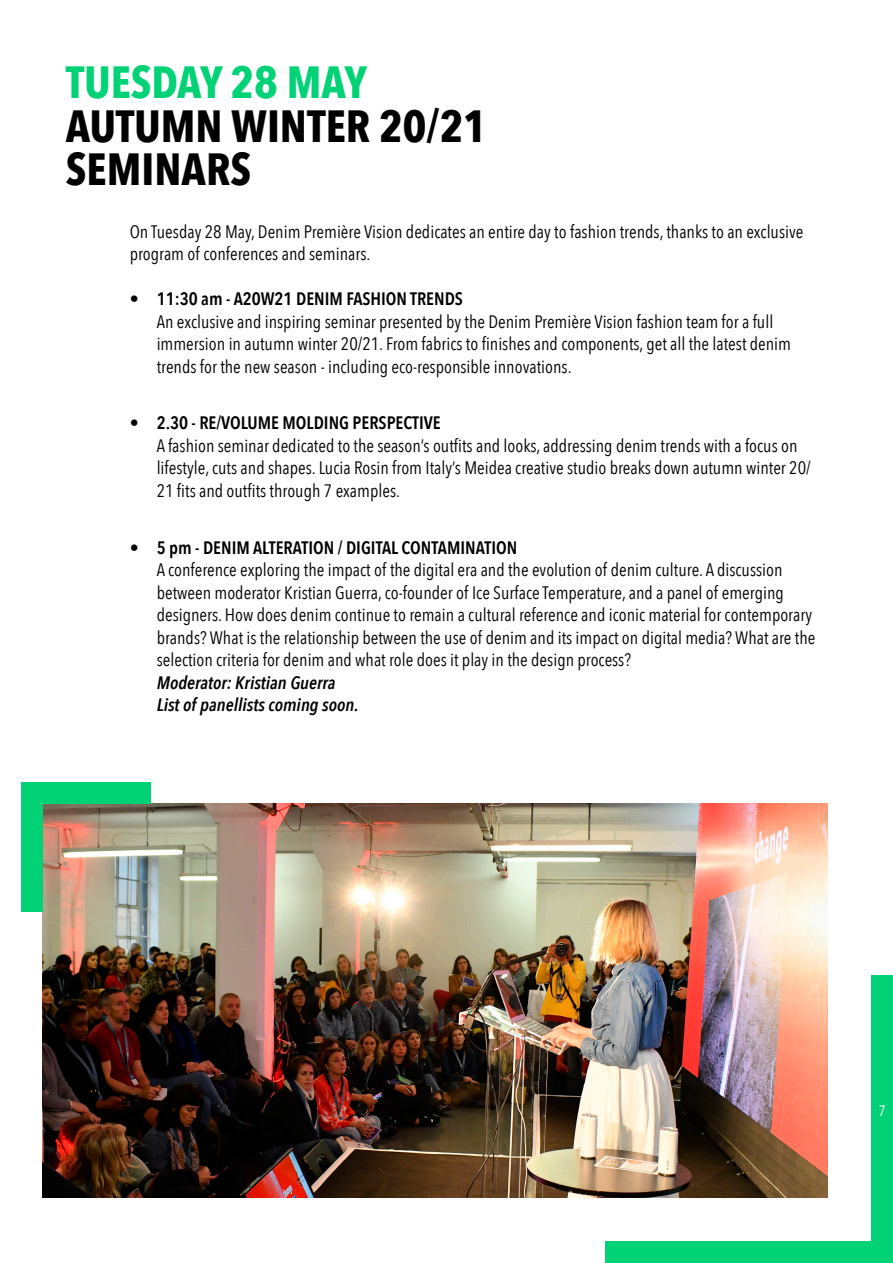
<style>
.page{position:relative;width:893px;height:1263px;background:#fff}
.page>*{position:absolute;margin:0;border:0;box-sizing:border-box;transform-origin:0 0}
.t1{font:700 45px/43.5px "Avenir Next Condensed";color:#000}
.t2{font:700 45px "Avenir Next Condensed";color:#00d275}
.t3{font:18px/22.5px "Avenir Next Condensed";color:#000}
.t4{font:15px "Avenir Next Condensed";color:#fff}
.s1{font-weight:600}
.s2{font-weight:600;font-style:italic}
</style>
<div class="page">
<div style="left:872px;top:976px;width:21px;height:287px;background:#00d275"></div>
<div style="left:606px;top:1242px;width:287px;height:21px;background:#00d275"></div>
<img style="left:43px;top:804px;width:784px;height:393px">
<div style="left:21px;top:782px;width:22px;height:130px;background:#00d275"></div>
<div style="left:21px;top:782px;width:130px;height:22px;background:#00d275"></div>
<p class="t2" style="left:66px;top:55px;width:303px">TUESDAY 28 MAY</p>
<p class="t1" style="left:66px;top:104px;width:422px">AUTUMN WINTER 20/21<br>SEMINARS</p>
<p class="t3" style="left:130px;top:220px;width:675px">On Tuesday 28 May, Denim Première Vision dedicates an entire day to fashion trends, thanks to an exclusive program of conferences and seminars.</p>
<p class="t3" style="left:157px;top:287px;width:636px;text-indent:-27px"><span class="s1">• 11:30 am - A20W21 DENIM FASHION TRENDS<br></span>An exclusive and inspiring seminar presented by the Denim Première Vision fashion team for a full immersion in autumn winter 20/21. From fabrics to finishes and components, get all the latest denim trends for the new season - including eco-responsible innovations.</p>
<p class="t3" style="left:157px;top:411px;width:655px;text-indent:-27px"><span class="s1">• 2.30 - RE/VOLUME MOLDING PERSPECTIVE<br></span>A fashion seminar dedicated to the season’s outfits and looks, addressing denim trends with a focus on lifestyle, cuts and shapes. Lucia Rosin from Italy’s Meidea creative studio breaks down autumn winter 20/ 21 fits and outfits through 7 examples.</p>
<p class="t3" style="left:157px;top:535px;width:660px;text-indent:-27px"><span class="s1">• 5 pm - DENIM ALTERATION / DIGITAL CONTAMINATION<br></span>A conference exploring the impact of the digital era and the evolution of denim culture. A discussion between moderator Kristian Guerra, co-founder of Ice Surface Temperature, and a panel of emerging designers. How does denim continue to remain a cultural reference and iconic material for contemporary brands? What is the relationship between the use of denim and its impact on digital media? What are the selection criteria for denim and what role does it play in the design process?<br><span class="s2">Moderator: Kristian Guerra<br>List of panellists coming soon.</span></p>
<p class="t4" style="left:879px;top:1098px;width:9px">7</p>
</div>
